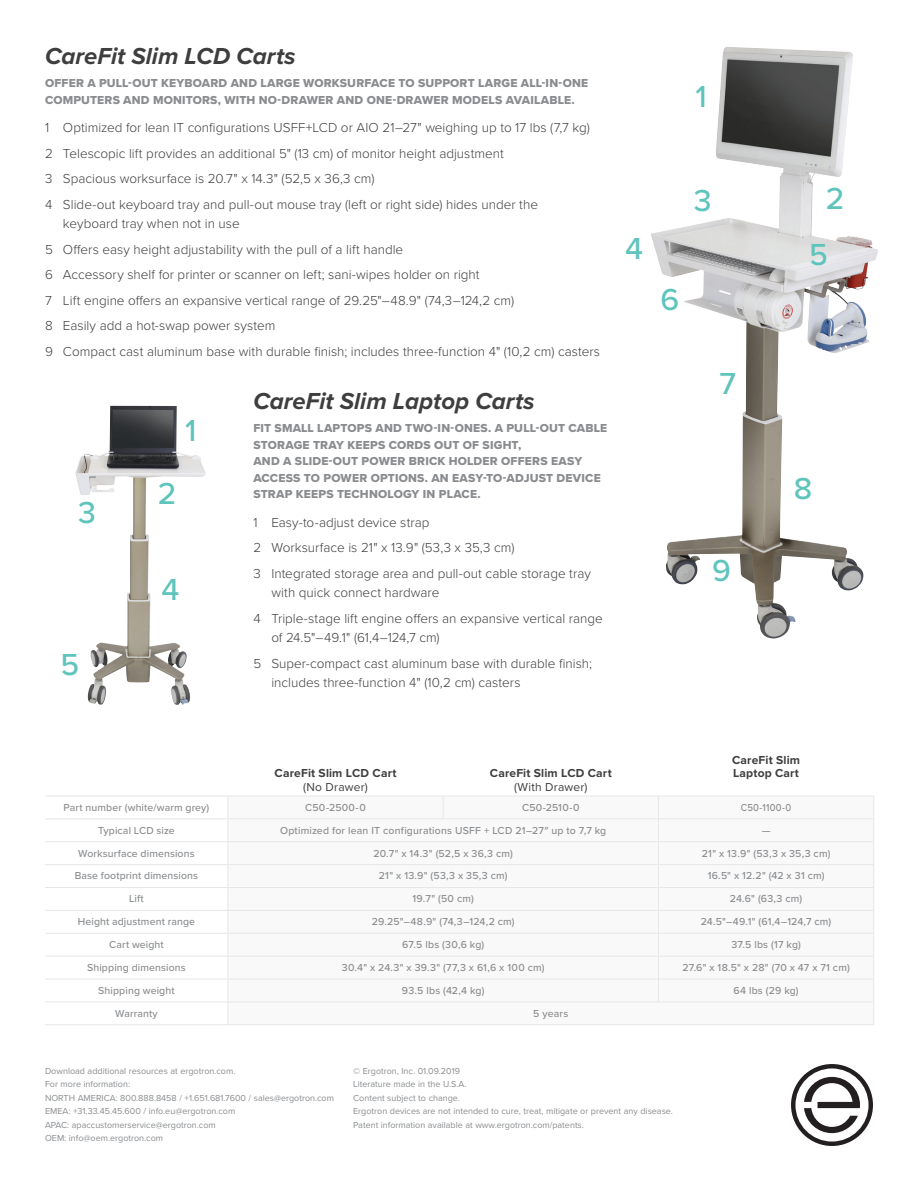
<style>
.page{position:relative;width:918px;height:1188px;background:#fff}
.page>*{position:absolute;margin:0;border:0;box-sizing:border-box;transform-origin:0 0}
.t1{font:500 31.5px "Proxima Nova";color:#5fc4bc}
.t2{font:italic 700 24px "Proxima Nova";color:#3e3e3f}
.t3{font:300 13.5px/25.5px "Proxima Nova";color:#3e3e3f}
.t4{font:12px/16.5px "Proxima Nova Extrabld";letter-spacing:.015em;color:#8a8c8f}
.t5{font:700 12px/13.5px "Proxima Nova";letter-spacing:.01em;color:#3e3e3f}
.t6{font:12px "Proxima Nova";letter-spacing:.02em;color:#3e3e3f}
.t7{font:500 10.5px "Proxima Nova";letter-spacing:.01em;color:#8a8c8f}
.t8{font:500 10.5px "Proxima Nova";letter-spacing:.01em;color:#8a8c8f;scale:.9 1}
.t9{font:9px/13.5px "Proxima Nova";color:#8a8c8f}
</style>
<div class="page">
<hr style="left:228px;top:1024px;width:215px;height:1px;background:#e6e7e9">
<hr style="left:443px;top:1024px;width:215px;height:1px;background:#e6e7e9">
<hr style="left:658px;top:1024px;width:216px;height:1px;background:#e6e7e9">
<svg style="left:45px;top:795px;width:829px;height:229px"></svg>
<hr style="left:45px;top:1024px;width:183px;height:1px;background:#e6e7e9">
<img style="left:651px;top:49px;width:213px;height:590px">
<img style="left:75px;top:406px;width:117px;height:299px">
<svg style="left:791px;top:1065px;width:82px;height:81px"></svg>
<h2 class="t2" style="left:45px;top:42px;width:252px">CareFit Slim LCD Carts</h2>
<p class="t4" style="left:45px;top:76px;width:545px">OFFER A PULL-OUT KEYBOARD AND LARGE WORKSURFACE TO SUPPORT LARGE ALL-IN-ONE<br>COMPUTERS AND MONITORS, WITH NO-DRAWER AND ONE-DRAWER MODELS AVAILABLE.</p>
<p class="t3" style="left:45px;top:115px;width:546px">1 Optimized for lean IT configurations USFF+LCD or AIO 21–27" weighing up to 17 lbs (7,7 kg)<br>2 Telescopic lift provides an additional 5" (13 cm) of monitor height adjustment<br>3 Spacious worksurface is 20.7" x 14.3" (52,5 x 36,3 cm)<br>4 Slide-out keyboard tray and pull-out mouse tray (left or right side) hides under the</p>
<p class="t3" style="left:45px;top:211px;width:557px;text-indent:18px">keyboard tray when not in use<br>5 Offers easy height adjustability with the pull of a lift handle<br>6 Accessory shelf for printer or scanner on left; sani-wipes holder on right<br>7 Lift engine offers an expansive vertical range of 29.25"–48.9" (74,3–124,2 cm)<br>8 Easily add a hot-swap power system<br>9 Compact cast aluminum base with durable finish; includes three-function 4" (10,2 cm) casters</p>
<h1 class="t1" style="left:78px;top:494px;width:19px">3</h1>
<h1 class="t1" style="left:61px;top:646px;width:20px">5</h1>
<h1 class="t1" style="left:185px;top:412px;width:13px">1</h1>
<h1 class="t1" style="left:158px;top:475px;width:20px">2</h1>
<h1 class="t1" style="left:161px;top:570px;width:19px">4</h1>
<h2 class="t2" style="left:253px;top:387px;width:283px">CareFit Slim Laptop Carts</h2>
<p class="t4" style="left:253px;top:421px;width:355px">FIT SMALL LAPTOPS AND TWO-IN-ONES. A PULL-OUT CABLE STORAGE TRAY KEEPS CORDS OUT OF SIGHT,<br>AND A SLIDE-OUT POWER BRICK HOLDER OFFERS EASY ACCESS TO POWER OPTIONS. AN EASY-TO-ADJUST DEVICE STRAP KEEPS TECHNOLOGY IN PLACE.</p>
<p class="t3" style="left:253px;top:510px;width:339px">1 Easy-to-adjust device strap<br>2 Worksurface is 21" x 13.9" (53,3 x 35,3 cm)<br>3 Integrated storage area and pull-out cable storage tray</p>
<p class="t3" style="left:253px;top:580px;width:351px;text-indent:18px">with quick connect hardware<br>4 Triple-stage lift engine offers an expansive vertical range</p>
<p class="t3" style="left:253px;top:625px;width:340px;text-indent:18px">of 24.5"–49.1" (61,4–124,7 cm)<br>5 Super-compact cast aluminum base with durable finish;</p>
<p class="t3" style="left:271px;top:670px;width:251px">includes three-function 4" (10,2 cm) casters</p>
<h1 class="t1" style="left:625px;top:229px;width:19px">4</h1>
<h1 class="t1" style="left:696px;top:78px;width:13px">1</h1>
<h1 class="t1" style="left:660px;top:281px;width:20px">6</h1>
<h1 class="t1" style="left:694px;top:182px;width:19px">3</h1>
<h1 class="t1" style="left:826px;top:180px;width:20px">2</h1>
<h1 class="t1" style="left:809px;top:236px;width:20px">5</h1>
<h1 class="t1" style="left:719px;top:365px;width:18px">7</h1>
<h1 class="t1" style="left:712px;top:552px;width:20px">9</h1>
<h1 class="t1" style="left:794px;top:469px;width:20px">8</h1>
<p class="t5" style="left:275px;top:767px;width:123px">CareFit Slim LCD Cart</p>
<p class="t6" style="left:303px;top:779px;width:66px">(No Drawer)</p>
<p class="t5" style="left:490px;top:767px;width:123px">CareFit Slim LCD Cart</p>
<p class="t6" style="left:514px;top:779px;width:75px">(With Drawer)</p>
<p class="t5" style="left:732px;top:753px;width:69px">CareFit Slim<br>Laptop Cart</p>
<p class="t7" style="left:64px;top:801px;width:147px">Part number (white/warm grey)</p>
<p class="t7" style="left:305px;top:801px;width:62px">C50-2500-0</p>
<p class="t7" style="left:522px;top:801px;width:59px">C50-2510-0</p>
<p class="t8" style="left:741px;top:801px;width:58px">C50-1100-0</p>
<p class="t7" style="left:98px;top:824px;width:78px">Typical LCD size</p>
<p class="t7" style="left:280px;top:824px;width:328px">Optimized for lean IT configurations USFF + LCD 21–27″ up to 7,7 kg</p>
<p class="t7" style="left:762px;top:824px;width:10px">—</p>
<p class="t7" style="left:78px;top:847px;width:118px">Worksurface dimensions</p>
<p class="t7" style="left:373px;top:847px;width:141px">20.7" x 14.3" (52,5 x 36,3 cm)</p>
<p class="t7" style="left:702px;top:847px;width:130px">21" x 13.9" (53,3 x 35,3 cm)</p>
<p class="t7" style="left:75px;top:870px;width:125px">Base footprint dimensions</p>
<p class="t7" style="left:379px;top:870px;width:130px">21" x 13.9" (53,3 x 35,3 cm)</p>
<p class="t7" style="left:708px;top:870px;width:118px">16.5" x 12.2" (42 x 31 cm)</p>
<p class="t7" style="left:129px;top:893px;width:16px">Lift</p>
<p class="t7" style="left:413px;top:893px;width:63px">19.7" (50 cm)</p>
<p class="t7" style="left:730px;top:893px;width:74px">24.6" (63,3 cm)</p>
<p class="t7" style="left:78px;top:915px;width:119px">Height adjustment range</p>
<p class="t7" style="left:372px;top:915px;width:144px">29.25"–48.9" (74,3–124,2 cm)</p>
<p class="t7" style="left:701px;top:915px;width:132px">24.5"–49.1" (61,4–124,7 cm)</p>
<p class="t7" style="left:109px;top:938px;width:56px">Cart weight</p>
<p class="t7" style="left:402px;top:938px;width:84px">67.5 lbs (30,6 kg)</p>
<p class="t7" style="left:731px;top:938px;width:71px">37.5 lbs (17 kg)</p>
<p class="t7" style="left:87px;top:961px;width:100px">Shipping dimensions</p>
<p class="t7" style="left:342px;top:961px;width:204px">30.4" x 24.3" x 39.3" (77,3 x 61,6 x 100 cm)</p>
<p class="t7" style="left:682px;top:961px;width:169px">27.6" x 18.5" x 28" (70 x 47 x 71 cm)</p>
<p class="t7" style="left:98px;top:984px;width:78px">Shipping weight</p>
<p class="t7" style="left:402px;top:984px;width:84px">93.5 lbs (42,4 kg)</p>
<p class="t7" style="left:734px;top:984px;width:67px">64 lbs (29 kg)</p>
<p class="t7" style="left:115px;top:1007px;width:44px">Warranty</p>
<p class="t7" style="left:533px;top:1007px;width:37px">5 years</p>
<p class="t9" style="left:45px;top:1064px;width:291px">Download additional resources at ergotron.com.<br>For more information:<br>NORTH AMERICA: 800.888.8458 / +1.651.681.7600 / sales@ergotron.com EMEA: +31.33.45.45.600 / info.eu@ergotron.com<br>APAC: apaccustomerservice@ergotron.com<br>OEM: info@oem.ergotron.com</p>
<p class="t9" style="left:353px;top:1064px;width:321px">© Ergotron, Inc. 01.09.2019<br>Literature made in the U.S.A.<br>Content subject to change.<br>Ergotron devices are not intended to cure, treat, mitigate or prevent any disease.<br>Patent information available at www.ergotron.com/patents.</p>
</div>
